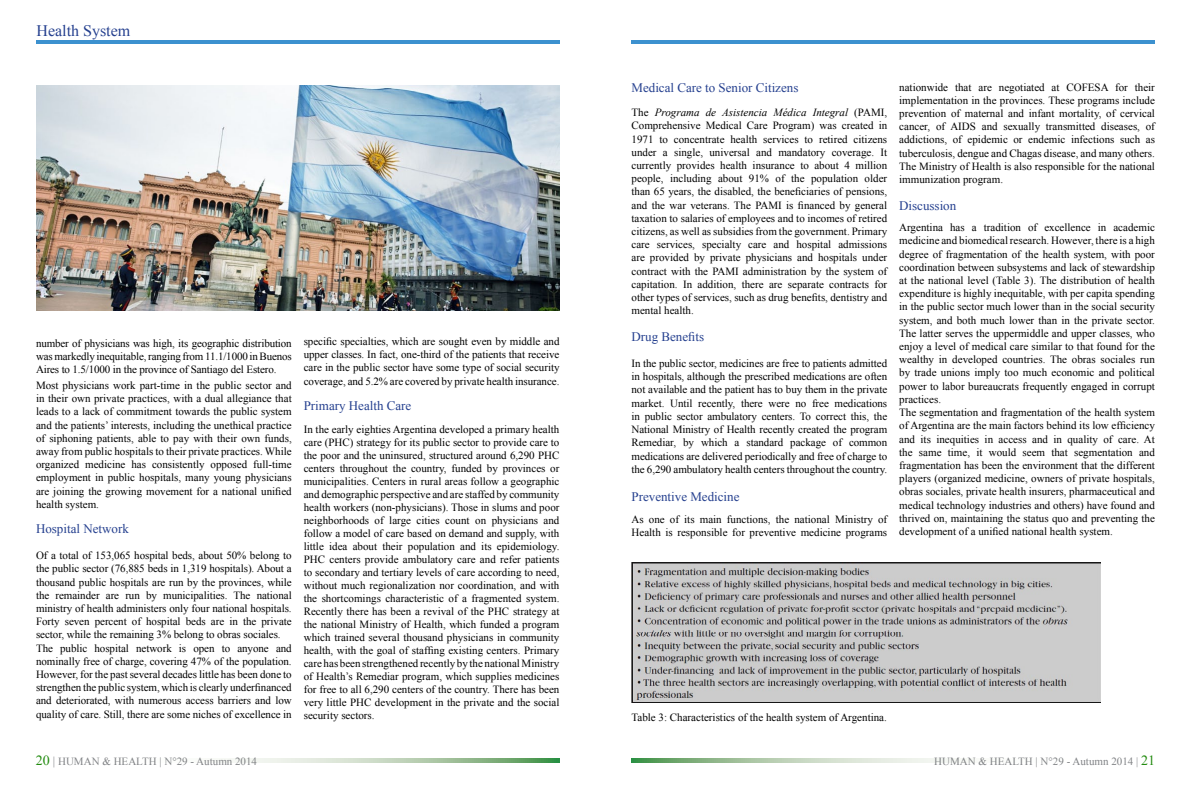
<style>
.page{position:relative;width:1191px;height:794px;background:#fff}
.page>*{position:absolute;margin:0;border:0;box-sizing:border-box;transform-origin:0 0}
.t1{font:16px "Times New Roman";color:#25408f}
.t2{font:13px "Times New Roman";color:#25408f}
.t3{font:11px/13.2px "Times New Roman";color:#000;text-align:justify}
.t4{font:11px "Times New Roman";color:#808285}
.s1{font-style:italic}
.s2{font-size:14px;color:#228b0f}
.s3{font-size:12px}
</style>
<div class="page">
<svg style="left:229px;top:758px;width:330px;height:5px;background:#b4cfb1"></svg>
<svg style="left:631px;top:758px;width:328px;height:5px;background:#b5cfb2"></svg>
<hr style="left:36px;top:41px;width:523px;height:3px;background:#3c91cf">
<hr style="left:631px;top:41px;width:524px;height:3px;background:#3c91cf">
<img style="left:631px;top:563px;width:469px;height:140px">
<img style="left:36px;top:85px;width:523px;height:225px">
<h1 class="t1" style="left:36px;top:20px;width:95px">Health System</h1>
<p class="t3" style="left:36px;top:336px;width:257px">number of physicians was high, its geographic distribution was markedly inequitable, ranging from 11.1/1000 in Buenos Aires to 1.5/1000 in the province of Santiago del Estero.</p>
<p class="t3" style="left:36px;top:378px;width:257px">Most physicians work part-time in the public sector and in their own private practices, with a dual allegiance that leads to a lack of commitment towards the public system and the patients’ interests, including the unethical practice of siphoning patients, able to pay with their own funds, away from public hospitals to their private practices. While organized medicine has consistently opposed full-time employment in public hospitals, many young physicians are joining the growing movement for a national unified health system.</p>
<p class="t2" style="left:36px;top:519px;width:94px">Hospital Network</p>
<p class="t3" style="left:36px;top:549px;width:257px;text-align:left">Of a total of 153,065 hospital beds, about 50% belong to the public sector (76,885 beds in 1,319 hospitals). About a thousand public hospitals are run by the provinces, while the remainder are run by municipalities. The national ministry of health administers only four national hospitals.<br>Forty seven percent of hospital beds are in the private sector, while the remaining 3% belong to obras sociales.<br>The public hospital network is open to anyone and nominally free of charge, covering 47% of the population.<br>However, for the past several decades little has been done to strengthen the public system, which is clearly underfinanced and deteriorated, with numerous access barriers and low quality of care. Still, there are some niches of excellence in</p>
<p class="t3" style="left:304px;top:335px;width:257px">specific specialties, which are sought even by middle and upper classes. In fact, one-third of the patients that receive care in the public sector have some type of social security coverage, and 5.2% are covered by private health insurance.</p>
<p class="t2" style="left:304px;top:397px;width:109px">Primary Health Care</p>
<p class="t3" style="left:304px;top:423px;width:257px">In the early eighties Argentina developed a primary health care (PHC) strategy for its public sector to provide care to the poor and the uninsured, structured around 6,290 PHC centers throughout the country, funded by provinces or municipalities. Centers in rural areas follow a geographic and demographic perspective and are staffed by community health workers (non-physicians). Those in slums and poor neighborhoods of large cities count on physicians and follow a model of care based on demand and supply, with little idea about their population and its epidemiology.<br>PHC centers provide ambulatory care and refer patients to secondary and tertiary levels of care according to need, without much regionalization nor coordination, and with the shortcomings characteristic of a fragmented system.<br>Recently there has been a revival of the PHC strategy at the national Ministry of Health, which funded a program which trained several thousand physicians in community health, with the goal of staffing existing centers. Primary care has been strengthened recently by the national Ministry of Health’s Remediar program, which supplies medicines for free to all 6,290 centers of the country. There has been very little PHC development in the private and the social security sectors.</p>
<p class="t2" style="left:631px;top:79px;width:168px">Medical Care to Senior Citizens</p>
<p class="t3" style="left:631px;top:106px;width:257px">The <span class="s1">Programa de Asistencia Médica Integral</span> (PAMI, Comprehensive Medical Care Program) was created in 1971 to concentrate health services to retired citizens under a single, universal and mandatory coverage. It currently provides health insurance to about 4 million people, including about 91% of the population older than 65 years, the disabled, the beneficiaries of pensions, and the war veterans. The PAMI is financed by general taxation to salaries of employees and to incomes of retired citizens, as well as subsidies from the government. Primary care services, specialty care and hospital admissions are provided by private physicians and hospitals under contract with the PAMI administration by the system of capitation. In addition, there are separate contracts for other types of services, such as drug benefits, dentistry and mental health.</p>
<p class="t2" style="left:631px;top:327px;width:74px">Drug Benefits</p>
<p class="t3" style="left:631px;top:356px;width:257px">In the public sector, medicines are free to patients admitted in hospitals, although the prescribed medications are often not available and the patient has to buy them in the private market. Until recently, there were no free medications in public sector ambulatory centers. To correct this, the National Ministry of Health recently created the program Remediar, by which a standard package of common medications are delivered periodically and free of charge to the 6,290 ambulatory health centers throughout the country.</p>
<p class="t2" style="left:631px;top:488px;width:109px">Preventive Medicine</p>
<p class="t3" style="left:631px;top:512px;width:257px">As one of its main functions, the national Ministry of<br>Health is responsible for preventive medicine programs</p>
<p class="t3" style="left:899px;top:80px;width:257px">nationwide that are negotiated at COFESA for their implementation in the provinces. These programs include prevention of maternal and infant mortality, of cervical cancer, of AIDS and sexually transmitted diseases, of addictions, of epidemic or endemic infections such as tuberculosis, dengue and Chagas disease, and many others.<br>The Ministry of Health is also responsible for the national immunization program.</p>
<p class="t2" style="left:899px;top:197px;width:59px">Discussion</p>
<p class="t3" style="left:899px;top:221px;width:257px;text-align:left">Argentina has a tradition of excellence in academic medicine and biomedical research. However, there is a high degree of fragmentation of the health system, with poor coordination between subsystems and lack of stewardship at the national level (Table 3). The distribution of health expenditure is highly inequitable, with per capita spending in the public sector much lower than in the social security system, and both much lower than in the private sector.<br>The latter serves the uppermiddle and upper classes, who enjoy a level of medical care similar to that found for the wealthy in developed countries. The obras sociales run by trade unions imply too much economic and political power to labor bureaucrats frequently engaged in corrupt practices.<br>The segmentation and fragmentation of the health system of Argentina are the main factors behind its low efficiency and its inequities in access and in quality of care. At the same time, it would seem that segmentation and fragmentation has been the environment that the different players (organized medicine, owners of private hospitals, obras sociales, private health insurers, pharmaceutical and medical technology industries and others) have found and thrived on, maintaining the status quo and preventing the development of a unified national health system.</p>
<p class="t3" style="left:631px;top:710px;width:257px">Table 3: Characteristics of the health system of Argentina.</p>
<p class="t4" style="left:36px;top:754px;width:223px"><span class="s2">20</span> <span class="s3">|</span> HUMAN &amp; HEALTH | N°29 - Autumn 2014</p>
<p class="t4" style="left:934px;top:754px;width:222px">HUMAN &amp; HEALTH | N°29 - Autumn 2014 | <span class="s2">21</span></p>
</div>
